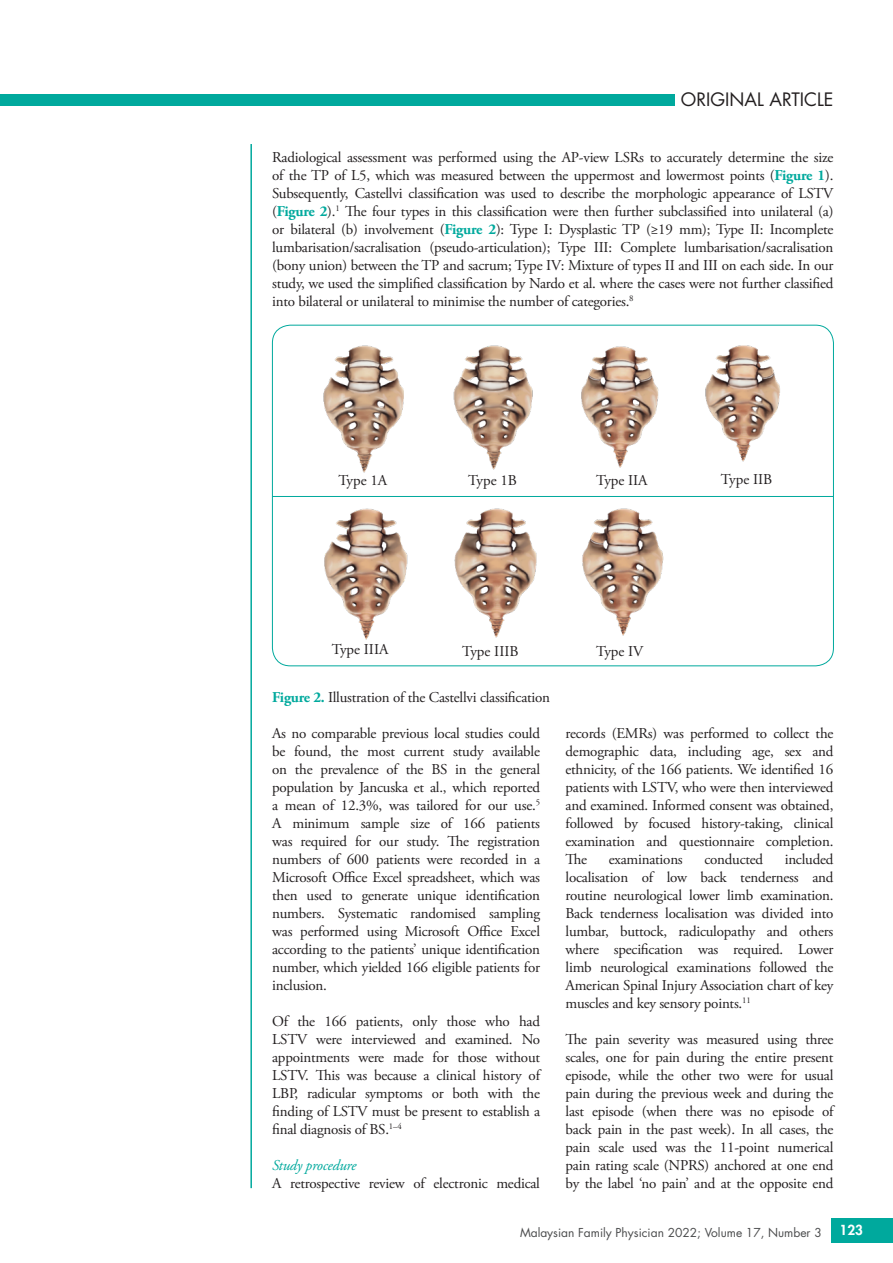
<style>
.page{position:relative;width:893px;height:1263px;background:#fff}
.page>*{position:absolute;margin:0;border:0;box-sizing:border-box;transform-origin:0 0}
.t1{font:18px "Futura Std";color:#231f20}
.t2{font:15px/18px "Adobe Garamond Pro";letter-spacing:-.015em;color:#231f20;text-align:justify}
.t3{font:italic 15px "Adobe Garamond Pro";letter-spacing:-.015em;color:#00a99d}
.t4{font:800 13.5px "Futura Std";color:#fff}
.t5{font:12px "Futura Std";color:#4b4c4d}
.s1{font-weight:700;color:#00a99d}
</style>
<div class="page">
<div style="left:831px;top:1218px;width:62px;height:24px;background:#00a99d"></div>
<div style="left:0;top:95px;width:675px;height:11px;background:#00a99d"></div>
<hr style="left:250px;top:144px;width:2px;height:1044px;background:#00a99d">
<img style="left:323px;top:345px;width:81px;height:128px">
<img style="left:453px;top:345px;width:80px;height:124px">
<img style="left:581px;top:346px;width:78px;height:121px">
<img style="left:705px;top:345px;width:75px;height:117px">
<img style="left:324px;top:508px;width:84px;height:131px">
<img style="left:454px;top:508px;width:83px;height:129px">
<img style="left:582px;top:508px;width:82px;height:127px">
<hr style="left:272px;top:496px;width:561px;height:1px;background:#00a99d">
<p class="t1" style="left:681px;top:88px;width:154px">ORIGINAL ARTICLE</p>
<p class="t2" style="left:272px;top:149px;width:563px">Radiological assessment was performed using the AP-view LSRs to accurately determine the size of the TP of L5, which was measured between the uppermost and lowermost points (<span class="s1">Figure 1</span>).<br>Subsequently, Castellvi classification was used to describe the morphologic appearance of LSTV (<span class="s1">Figure 2</span>).<sup>1</sup> The four types in this classification were then further subclassified into unilateral (a) or bilateral (b) involvement (<span class="s1">Figure 2</span>): Type I: Dysplastic TP (≥19 mm); Type II: Incomplete lumbarisation/sacralisation (pseudo-articulation); Type III: Complete lumbarisation/sacralisation (bony union) between the TP and sacrum; Type IV: Mixture of types II and III on each side. In our study, we used the simplified classification by Nardo et al. where the cases were not further classified into bilateral or unilateral to minimise the number of categories.<sup>8</sup></p>
<p class="t2" style="left:338px;top:472px;width:50px">Type 1A</p>
<p class="t2" style="left:468px;top:472px;width:50px">Type 1B</p>
<p class="t2" style="left:596px;top:471px;width:53px">Type IIA</p>
<p class="t2" style="left:721px;top:471px;width:53px">Type IIB</p>
<p class="t2" style="left:332px;top:641px;width:58px">Type IIIA</p>
<p class="t2" style="left:462px;top:643px;width:58px">Type IIIB</p>
<p class="t2" style="left:596px;top:642px;width:49px">Type IV</p>
<p class="t2" style="left:272px;top:689px;width:279px"><span class="s1">Figure 2.</span> Illustration of the Castellvi classification</p>
<p class="t2" style="left:566px;top:725px;width:269px">records (EMRs) was performed to collect the demographic data, including age, sex and ethnicity, of the 166 patients. We identified 16 patients with LSTV, who were then interviewed and examined. Informed consent was obtained, followed by focused history-taking, clinical examination and questionnaire completion.<br>The</p>
<p class="t2" style="left:272px;top:725px;width:269px">As no comparable previous local studies could be found, the most current study available on the prevalence of the BS in the general population by Jancuska et al., which reported a mean of 12.3%, was tailored for our use.<sup>5<br></sup>A minimum sample size of 166 patients was required for our study. The registration numbers of 600 patients were recorded in a Microsoft Office Excel spreadsheet, which was then used to generate unique identification numbers. Systematic randomised sampling was performed using Microsoft Office Excel according to the patients’ unique identification number, which yielded 166 eligible patients for inclusion.</p>
<p class="t2" style="left:272px;top:1013px;width:269px">Of the 166 patients, only those who had LSTV were interviewed and examined. No appointments were made for those without LSTV. This was because a clinical history of LBP, radicular symptoms or both with the finding of LSTV must be present to establish a final diagnosis of BS.<sup>1–4</sup></p>
<p class="t3" style="left:272px;top:1156px;width:86px">Study procedure</p>
<p class="t2" style="left:272px;top:1175px;width:269px">A retrospective review of electronic medical</p>
<p class="t2" style="left:566px;top:851px;width:269px;text-indent:219px">included localisation of low back tenderness and routine neurological lower limb examination.<br>Back tenderness localisation was divided into lumbar, buttock, radiculopathy and others where specification was required. Lower limb neurological examinations followed the American Spinal Injury Association chart of key muscles and key sensory points.<sup>11</sup></p>
<p class="t2" style="left:566px;top:1031px;width:269px">The pain severity was measured using three scales, one for pain during the entire present episode, while the other two were for usual pain during the previous week and during the last episode (when there was no episode of back pain in the past week). In all cases, the pain scale used was the 11-point numerical pain rating scale (NPRS) anchored at one end by the label ‘no pain’ and at the opposite end</p>
<p class="t2" style="left:609px;top:851px;width:76px">examinations</p>
<p class="t2" style="left:704px;top:851px;width:60px">conducted</p>
<p class="t5" style="left:520px;top:1225px;width:303px">Malaysian Family Physician 2022; Volume 17, Number 3</p>
<p class="t4" style="left:840px;top:1221px;width:25px">123</p>
</div>
